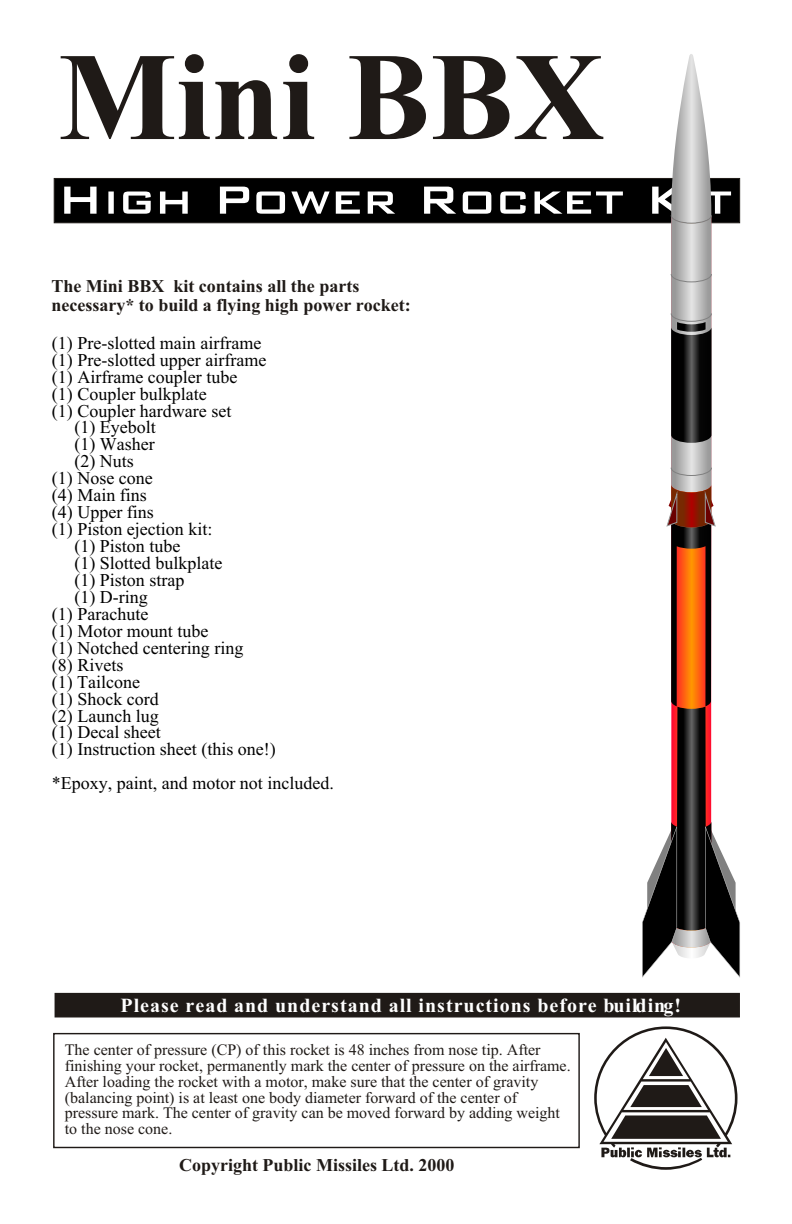
<style>
.page{position:relative;width:792px;height:1224px;background:#fff}
.page>*{position:absolute;margin:0;border:0;box-sizing:border-box;transform-origin:0 0}
.t1{font:700 125.2px "Times New Roman";color:#1f1a17}
.t2{font:700 20px "Times New Roman";letter-spacing:.05em;color:#fff}
.t3{font:18px "Times New Roman";color:#000}
.t4{font:700 18px/19px "Times New Roman";color:#1f1a17}
.t5{font:16px/16px "Times New Roman";color:#1f1a17}
</style>
<div class="page">
<div style="left:53px;top:1033px;width:527px;height:115px;border:1px solid #1f1a17"></div>
<div style="left:54px;top:178px;width:686px;height:45px;background:#000;border:1px solid #1f1a17"></div>
<svg style="left:594px;top:1026px;width:144px;height:144px"></svg>
<div style="left:55px;top:993px;width:685px;height:24px;background:#1f1a17"></div>
<img style="left:671px;top:54px;width:40px;height:133px">
<img style="left:671px;top:528px;width:40px;height:287px">
<img style="left:671px;top:224px;width:40px;height:259px">
<img style="left:671px;top:327px;width:40px;height:116px">
<hr style="left:740px;top:923px;width:1px;height:54px;background:#ccc">
<svg style="left:642px;top:815px;width:98px;height:162px"></svg>
<hr style="left:677px;top:827px;width:1px;height:101px;background:#ccc">
<svg style="left:64px;top:187px;width:667px;height:37px"></svg>
<svg style="left:671px;top:274px;width:41px;height:8px"></svg>
<svg style="left:671px;top:313px;width:41px;height:9px"></svg>
<svg style="left:671px;top:467px;width:41px;height:9px"></svg>
<img style="left:677px;top:322px;width:29px;height:10px">
<svg style="left:666px;top:483px;width:50px;height:45px;background:#9b5a4c"></svg>
<h1 class="t1" style="left:58px;top:54px;width:548px">Mini BBX</h1>
<p class="t4" style="left:51px;top:279px;width:361px">The Mini BBX kit contains all the parts necessary* to build a flying high power rocket:</p>
<p class="t3" style="left:52px;top:336px;width:211px">(1) Pre-slotted main airframe</p>
<p class="t3" style="left:52px;top:353px;width:216px">(1) Pre-slotted upper airframe</p>
<p class="t3" style="left:52px;top:370px;width:187px">(1) Airframe coupler tube</p>
<p class="t3" style="left:52px;top:387px;width:156px">(1) Coupler bulkplate</p>
<p class="t3" style="left:52px;top:404px;width:181px">(1) Coupler hardware set</p>
<p class="t3" style="left:74px;top:421px;width:83px">(1) Eyebolt</p>
<p class="t3" style="left:74px;top:438px;width:82px">(1) Washer</p>
<p class="t3" style="left:74px;top:455px;width:61px">(2) Nuts</p>
<p class="t3" style="left:52px;top:472px;width:102px">(1) Nose cone</p>
<p class="t3" style="left:52px;top:489px;width:96px">(4) Main fins</p>
<p class="t3" style="left:52px;top:506px;width:103px">(4) Upper fins</p>
<p class="t3" style="left:52px;top:523px;width:162px">(1) Piston ejection kit:</p>
<p class="t3" style="left:74px;top:540px;width:107px">(1) Piston tube</p>
<p class="t3" style="left:74px;top:557px;width:149px">(1) Slotted bulkplate</p>
<p class="t3" style="left:74px;top:573px;width:111px">(1) Piston strap</p>
<p class="t3" style="left:74px;top:590px;width:75px">(1) D-ring</p>
<p class="t3" style="left:52px;top:607px;width:98px">(1) Parachute</p>
<p class="t3" style="left:52px;top:624px;width:158px">(1) Motor mount tube</p>
<p class="t3" style="left:52px;top:641px;width:193px">(1) Notched centering ring</p>
<p class="t3" style="left:52px;top:658px;width:73px">(8) Rivets</p>
<p class="t3" style="left:52px;top:675px;width:90px">(1) Tailcone</p>
<p class="t3" style="left:52px;top:692px;width:108px">(1) Shock cord</p>
<p class="t3" style="left:52px;top:709px;width:108px">(2) Launch lug</p>
<p class="t3" style="left:52px;top:726px;width:110px">(1) Decal sheet</p>
<p class="t3" style="left:52px;top:743px;width:225px">(1) Instruction sheet (this one!)</p>
<p class="t3" style="left:52px;top:777px;width:283px">*Epoxy, paint, and motor not included.</p>
<p class="t2" style="left:121px;top:998px;width:562px">Please read and understand all instructions before building!</p>
<p class="t5" style="left:65px;top:1043px;width:507px">The center of pressure (CP) of this rocket is 48 inches from nose tip. After finishing your rocket, permanently mark the center of pressure on the airframe.<br>After loading the rocket with a motor, make sure that the center of gravity (balancing point) is at least one body diameter forward of the center of pressure mark. The center of gravity can be moved forward by adding weight to the nose cone.</p>
<p class="t4" style="left:179px;top:1158px;width:277px">Copyright Public Missiles Ltd. 2000</p>
</div>
